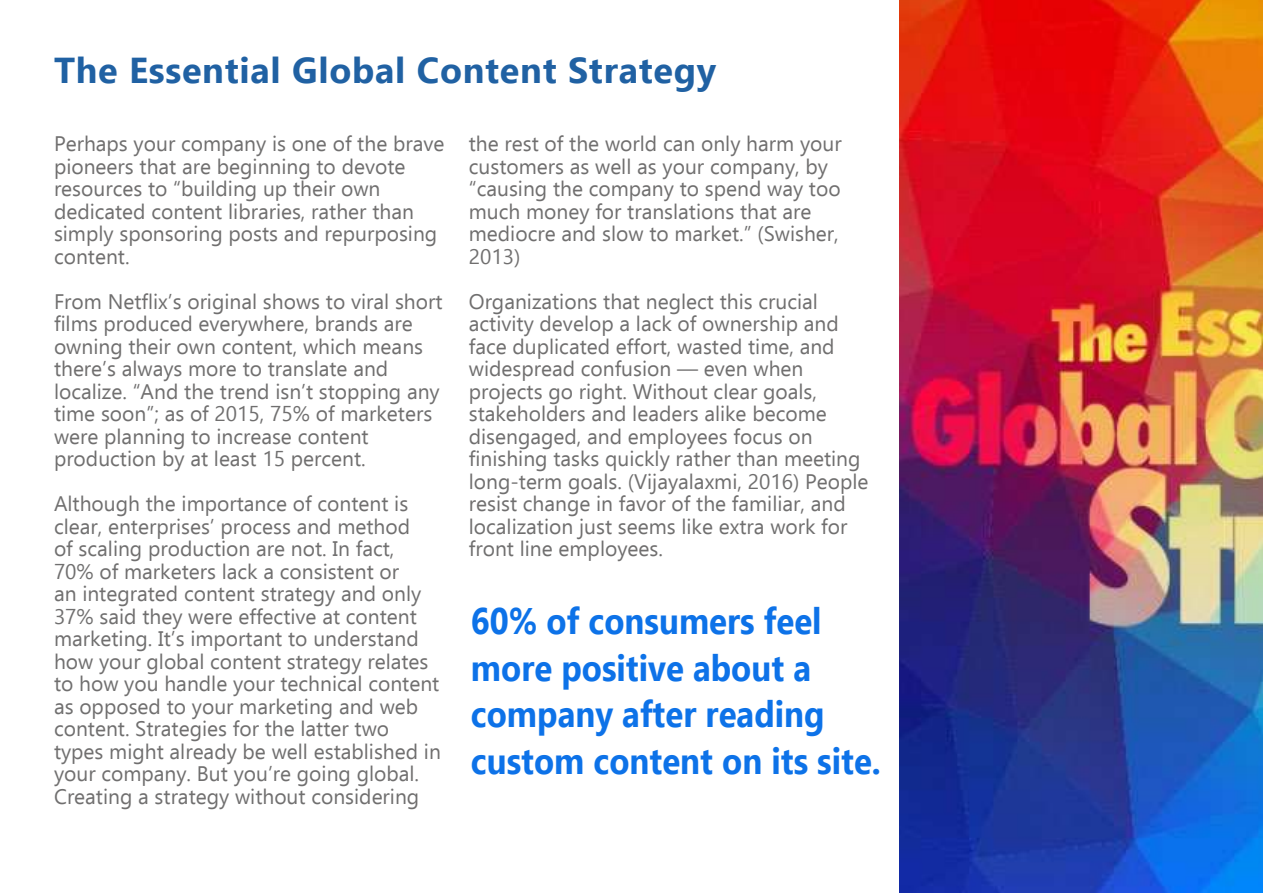
<style>
.page{position:relative;width:1263px;height:893px;background:#fff}
.page>*{position:absolute;margin:0;border:0;box-sizing:border-box;transform-origin:0 0}
.t1{font:700 36.9px/46.5px "Ebrima";color:#0d72e8;scale:.89 1}
.t2{font:700 36px "Ebrima";letter-spacing:.02em;color:#2061a3}
.t3{font:21px/22.5px "Ebrima";color:#706f6f}
</style>
<div class="page">
<img style="left:899px;top:0;width:364px;height:893px">
<h2 class="t2" style="left:54px;top:56px;width:664px">The Essential Global Content Strategy</h2>
<p class="t3" style="left:54px;top:134px;width:392px">Perhaps your company is one of the brave pioneers that are beginning to devote resources to “building up their own dedicated content libraries, rather than simply sponsoring posts and repurposing content.</p>
<p class="t3" style="left:54px;top:290px;width:390px">From Netflix’s original shows to viral short films produced everywhere, brands are owning their own content, which means there’s always more to translate and localize. “And the trend isn’t stopping any time soon”; as of 2015, 75% of marketers were planning to increase content production by at least 15 percent.</p>
<p class="t3" style="left:54px;top:494px;width:388px">Although the importance of content is clear, enterprises’ process and method<br>of scaling production are not. In fact,<br>70% of marketers lack a consistent or<br>an integrated content strategy and only 37% said they were effective at content marketing. It’s important to understand how your global content strategy relates to how you handle your technical content as opposed to your marketing and web content. Strategies for the latter two types might already be well established in your company. But you’re going global.<br>Creating a strategy without considering</p>
<p class="t3" style="left:469px;top:134px;width:374px">the rest of the world can only harm your customers as well as your company, by “causing the company to spend way too much money for translations that are mediocre and slow to market.” (Swisher,<br>2013)</p>
<p class="t3" style="left:469px;top:292px;width:401px">Organizations that neglect this crucial activity develop a lack of ownership and face duplicated effort, wasted time, and widespread confusion — even when projects go right. Without clear goals, stakeholders and leaders alike become disengaged, and employees focus on finishing tasks quickly rather than meeting long-term goals. (Vijayalaxmi, 2016) People resist change in favor of the familiar, and localization just seems like extra work for front line employees.</p>
<h1 class="t1" style="left:471px;top:602px;width:462px">60% of consumers feel more positive about a company after reading custom content on its site.</h1>
</div>
